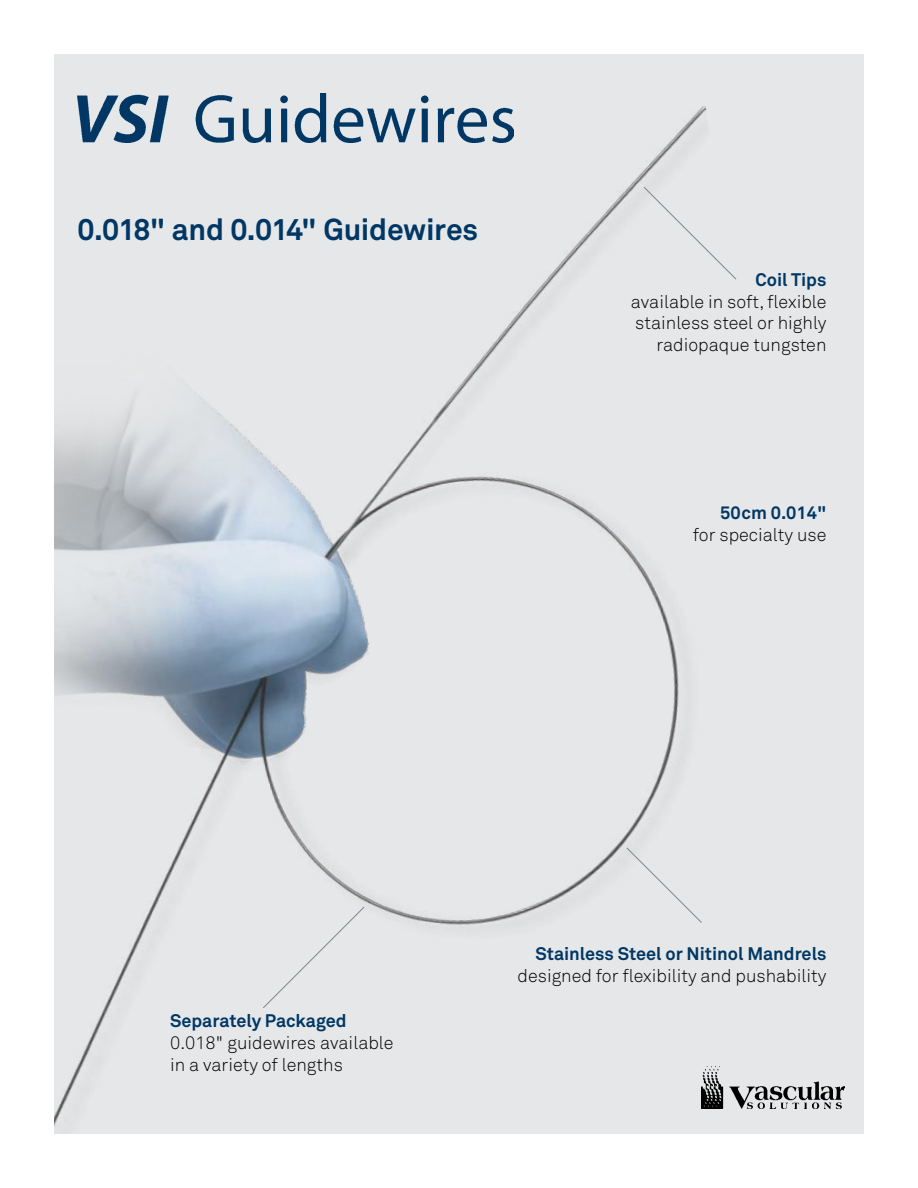
<style>
.page{position:relative;width:918px;height:1188px;background:#fff}
.page>*{position:absolute;margin:0;border:0;box-sizing:border-box;transform-origin:0 0}
.t1{font:700 30px "Akkurat Pro";letter-spacing:-.01em;color:#003764}
.t2{font:300 18px/21.6px "Akkurat Pro";color:#000}
.t3{font:700 18px "Akkurat Pro";color:#003764}
</style>
<div class="page">
<div style="left:54px;top:54px;width:810px;height:1080px;background:#e5e7e8"></div>
<img style="left:54px;top:106px;width:733px;height:1021px">
<svg style="left:626px;top:847px;width:77px;height:77px"></svg>
<svg style="left:262px;top:906px;width:103px;height:103px"></svg>
<svg style="left:643px;top:186px;width:94px;height:94px"></svg>
<img style="left:78px;top:93px;width:436px;height:50px">
<img style="left:702px;top:1067px;width:142px;height:41px">
<h1 class="t1" style="left:78px;top:211px;width:402px">0.018" and 0.014" Guidewires</h1>
<p class="t3" style="left:756px;top:269px;width:72px">Coil Tips</p>
<p class="t2" style="left:631px;top:291px;width:197px;text-align:right">available in soft, flexible stainless steel or highly radiopaque tungsten</p>
<p class="t3" style="left:720px;top:502px;width:108px">50cm 0.014"</p>
<p class="t2" style="left:693px;top:524px;width:135px">for specialty use</p>
<p class="t3" style="left:170px;top:1010px;width:178px">Separately Packaged</p>
<p class="t2" style="left:170px;top:1032px;width:225px">0.018" guidewires available in a variety of lengths</p>
<p class="t3" style="left:535px;top:943px;width:293px">Stainless Steel or Nitinol Mandrels</p>
<p class="t2" style="left:518px;top:965px;width:310px">designed for flexibility and pushability</p>
</div>
